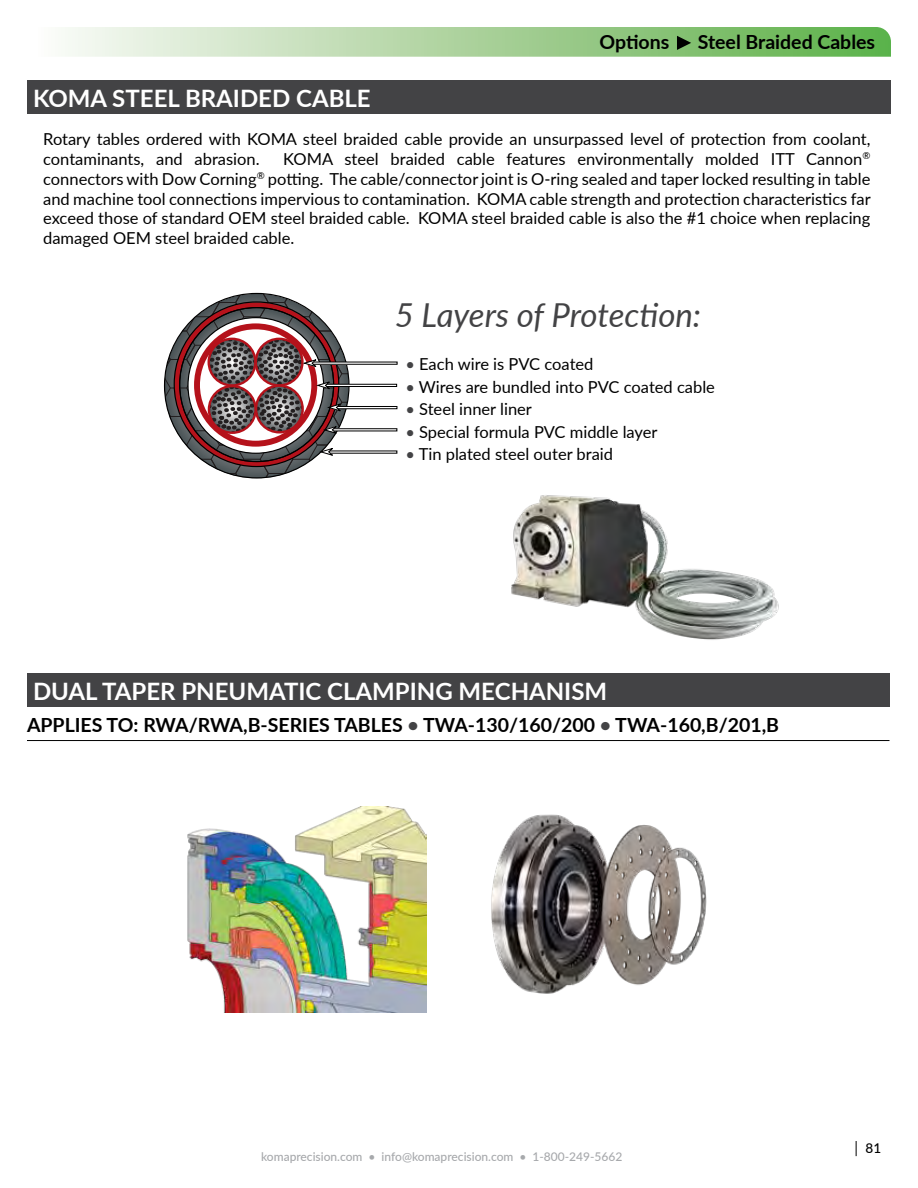
<style>
.page{position:relative;width:918px;height:1188px;background:#fff}
.page>*{position:absolute;margin:0;border:0;box-sizing:border-box;transform-origin:0 0}
.t1{font:italic 33px "Lato";letter-spacing:-.01em;color:#434345}
.t2{font:700 24px "Lato";color:#fff}
.t3{font:700 19.5px "Lato";color:#000}
.t4{font:16.5px/19.8px "Lato";color:#000}
.t5{font:500 13.5px "Lato";color:#000}
.t6{font:500 12px "Lato";color:#a7a9ac}
.s1{color:#434345}
</style>
<div class="page">
<svg style="left:856px;top:1141px;width:1px;height:15px"></svg>
<img style="left:187px;top:806px;width:239px;height:206px">
<div style="left:27px;top:673px;width:863px;height:34px;background:#434345"></div>
<hr style="left:27px;top:740px;width:863px;height:1px;background:#000">
<img style="left:491px;top:814px;width:216px;height:180px">
<svg style="left:65px;top:27px;width:826px;height:30px"></svg>
<svg style="left:165px;top:293px;width:184px;height:185px"></svg>
<div style="left:174px;top:302px;width:165px;height:165px;border:6px solid #b5121b;border-radius:50%"></div>
<svg style="left:180px;top:308px;width:154px;height:154px;fill:#52595c"></svg>
<svg style="left:188px;top:318px;width:136px;height:135px"></svg>
<div style="left:194px;top:323px;width:123px;height:124px;border:6px solid #b5121b;border-radius:50%"></div>
<svg style="left:209px;top:339px;width:46px;height:46px"></svg>
<div style="left:208px;top:338px;width:49px;height:49px;border:2px solid #b5121b;border-radius:50%"></div>
<svg style="left:256px;top:339px;width:46px;height:46px"></svg>
<div style="left:255px;top:338px;width:49px;height:49px;border:2px solid #b5121b;border-radius:50%"></div>
<svg style="left:256px;top:386px;width:47px;height:46px"></svg>
<div style="left:255px;top:384px;width:49px;height:50px;border:2px solid #b5121b;border-radius:50%"></div>
<svg style="left:209px;top:386px;width:47px;height:47px"></svg>
<div style="left:208px;top:385px;width:49px;height:49px;border:2px solid #b5121b;border-radius:50%"></div>
<div style="left:309px;top:362px;width:88px;height:3px;border:1px solid #000"></div>
<div style="left:323px;top:384px;width:74px;height:3px;border:1px solid #000"></div>
<div style="left:336px;top:406px;width:61px;height:3px;border:1px solid #000"></div>
<div style="left:330px;top:428px;width:67px;height:3px;border:1px solid #000"></div>
<div style="left:27px;top:80px;width:864px;height:34px;background:#434345"></div>
<img style="left:511px;top:495px;width:268px;height:145px">
<svg style="left:316px;top:381px;width:16px;height:9px"></svg>
<svg style="left:323px;top:425px;width:16px;height:10px"></svg>
<svg style="left:327px;top:403px;width:16px;height:9px"></svg>
<svg style="left:319px;top:447px;width:16px;height:9px"></svg>
<svg style="left:302px;top:358px;width:16px;height:10px"></svg>
<h2 class="t2" style="left:33px;top:80px;width:339px">KOMA STEEL BRAIDED CABLE</h2>
<p class="t3" style="left:599px;top:28px;width:71px">Options</p>
<p class="t3" style="left:698px;top:28px;width:179px">Steel Braided Cables</p>
<p class="t4" style="left:43px;top:129px;width:829px">Rotary tables ordered with KOMA steel braided cable provide an unsurpassed level of protection from coolant, contaminants, and abrasion.</p>
<p class="t4" style="left:43px;top:148px;width:829px;text-align:justify;text-indent:240px">KOMA steel braided cable features environmentally molded ITT Cannon<sup>® </sup>connectors with Dow Corning<sup>®</sup> potting. The cable/connector joint is O-ring sealed and taper locked resulting in table and machine tool connections impervious to contamination. KOMA cable strength and protection characteristics far exceed those of standard OEM steel braided cable. KOMA steel braided cable is also the #1 choice when replacing damaged OEM steel braided cable.</p>
<h1 class="t1" style="left:395px;top:292px;width:308px">5 Layers of Protection:</h1>
<p class="t4" style="left:405px;top:354px;width:190px"><span class="s1">•</span> Each wire is PVC coated</p>
<p class="t4" style="left:405px;top:376px;width:311px"><span class="s1">•</span> Wires are bundled into PVC coated cable</p>
<p class="t4" style="left:405px;top:399px;width:128px"><span class="s1">•</span> Steel inner liner</p>
<p class="t4" style="left:405px;top:421px;width:254px"><span class="s1">•</span> Special formula PVC middle layer</p>
<p class="t4" style="left:405px;top:444px;width:209px"><span class="s1">•</span> Tin plated steel outer braid</p>
<h2 class="t2" style="left:33px;top:673px;width:576px">DUAL TAPER PNEUMATIC CLAMPING MECHANISM</h2>
<p class="t3" style="left:27px;top:710px;width:754px">APPLIES TO: RWA/RWA,B-SERIES TABLES <span class="s1">•</span> TWA-130/160/200 <span class="s1">•</span> TWA-160,B/201,B</p>
<p class="t6" style="left:261px;top:1148px;width:363px">komaprecision.com • info@komaprecision.com • 1-800-249-5662</p>
<p class="t5" style="left:866px;top:1139px;width:17px">81</p>
</div>
